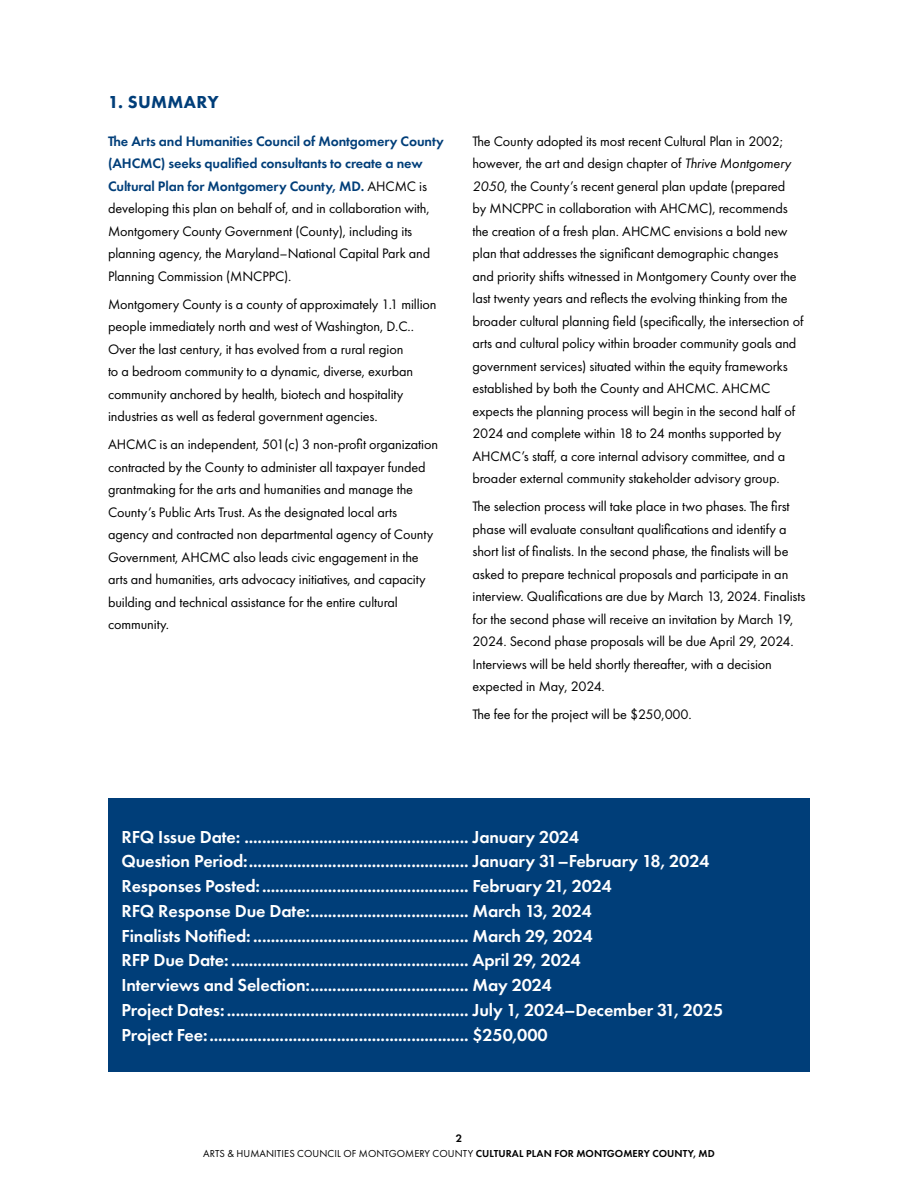
<style>
.page{position:relative;width:918px;height:1188px;background:#fff}
.page>*{position:absolute;margin:0;border:0;box-sizing:border-box;transform-origin:0 0}
.t1{font:600 18px/24.8px "Futura PT";letter-spacing:-.01em;color:#fff}
.t2{font:800 18px "Futura PT";letter-spacing:.02em;color:#003e79}
.t3{font:14.25px/22.5px "Futura PT";letter-spacing:-.01em;color:#000}
.t4{font:600 11.25px "Futura PT";color:#000}
.t5{font:10.5px "Futura PT";letter-spacing:.01em;color:#000}
.s1{font-weight:600;color:#003e79}
.s2{font-style:italic}
.s3{font-weight:600}
</style>
<div class="page">
<div style="left:108px;top:798px;width:702px;height:273px;background:#003e79"></div>
<p class="t2" style="left:108px;top:91px;width:112px">1. SUMMARY</p>
<p class="t3" style="left:108px;top:130px;width:337px"><span class="s1">The Arts and Humanities Council of Montgomery County (AHCMC) seeks qualified consultants to create a new Cultural Plan for Montgomery County, MD.</span> AHCMC is developing this plan on behalf of, and in collaboration with, Montgomery County Government (County), including its planning agency, the Maryland–National Capital Park and Planning Commission (MNCPPC).</p>
<p class="t3" style="left:108px;top:293px;width:330px">Montgomery County is a county of approximately 1.1 million people immediately north and west of Washington, D.C..<br>Over the last century, it has evolved from a rural region<br>to a bedroom community to a dynamic, diverse, exurban community anchored by health, biotech and hospitality industries as well as federal government agencies.</p>
<p class="t3" style="left:108px;top:433px;width:332px">AHCMC is an independent, 501(c) 3 non-profit organization contracted by the County to administer all taxpayer funded grantmaking for the arts and humanities and manage the County’s Public Arts Trust. As the designated local arts agency and contracted non departmental agency of County Government, AHCMC also leads civic engagement in the arts and humanities, arts advocacy initiatives, and capacity building and technical assistance for the entire cultural community.</p>
<p class="t3" style="left:473px;top:130px;width:332px">The County adopted its most recent Cultural Plan in 2002; however, the art and design chapter of <span class="s2">Thrive Montgomery 2050</span>, the County’s recent general plan update (prepared<br>by MNCPPC in collaboration with AHCMC), recommends the creation of a fresh plan. AHCMC envisions a bold new plan that addresses the significant demographic changes<br>and priority shifts witnessed in Montgomery County over the last twenty years and reflects the evolving thinking from the broader cultural planning field (specifically, the intersection of arts and cultural policy within broader community goals and government services) situated within the equity frameworks established by both the County and AHCMC. AHCMC expects the planning process will begin in the second half of 2024 and complete within 18 to 24 months supported by AHCMC’s staff, a core internal advisory committee, and a broader external community stakeholder advisory group.</p>
<p class="t3" style="left:473px;top:495px;width:334px">The selection process will take place in two phases. The first phase will evaluate consultant qualifications and identify a short list of finalists. In the second phase, the finalists will be asked to prepare technical proposals and participate in an interview. Qualifications are due by March 13, 2024. Finalists for the second phase will receive an invitation by March 19, 2024. Second phase proposals will be due April 29, 2024.<br>Interviews will be held shortly thereafter, with a decision expected in May, 2024.</p>
<p class="t3" style="left:473px;top:703px;width:221px">The fee for the project will be $250,000.</p>
<p class="t1" style="left:122px;top:824px;width:603px">RFQ Issue Date: ................................................... January 2024<br>Question Period:.................................................. January 31–February 18, 2024<br>Responses Posted:............................................... February 21, 2024<br>RFQ Response Due Date:.................................... March 13, 2024<br>Finalists Notified: ................................................. March 29, 2024<br>RFP Due Date: ...................................................... April 29, 2024<br>Interviews and Selection:.................................... May 2024<br>Project Dates: ....................................................... July 1, 2024–December 31, 2025<br>Project Fee:........................................................... $250,000</p>
<p class="t4" style="left:456px;top:1131px;width:8px">2</p>
<p class="t5" style="left:203px;top:1147px;width:513px">ARTS &amp; HUMANITIES COUNCIL OF MONTGOMERY COUNTY <span class="s3">CULTURAL PLAN FOR MONTGOMERY COUNTY, MD</span></p>
</div>
